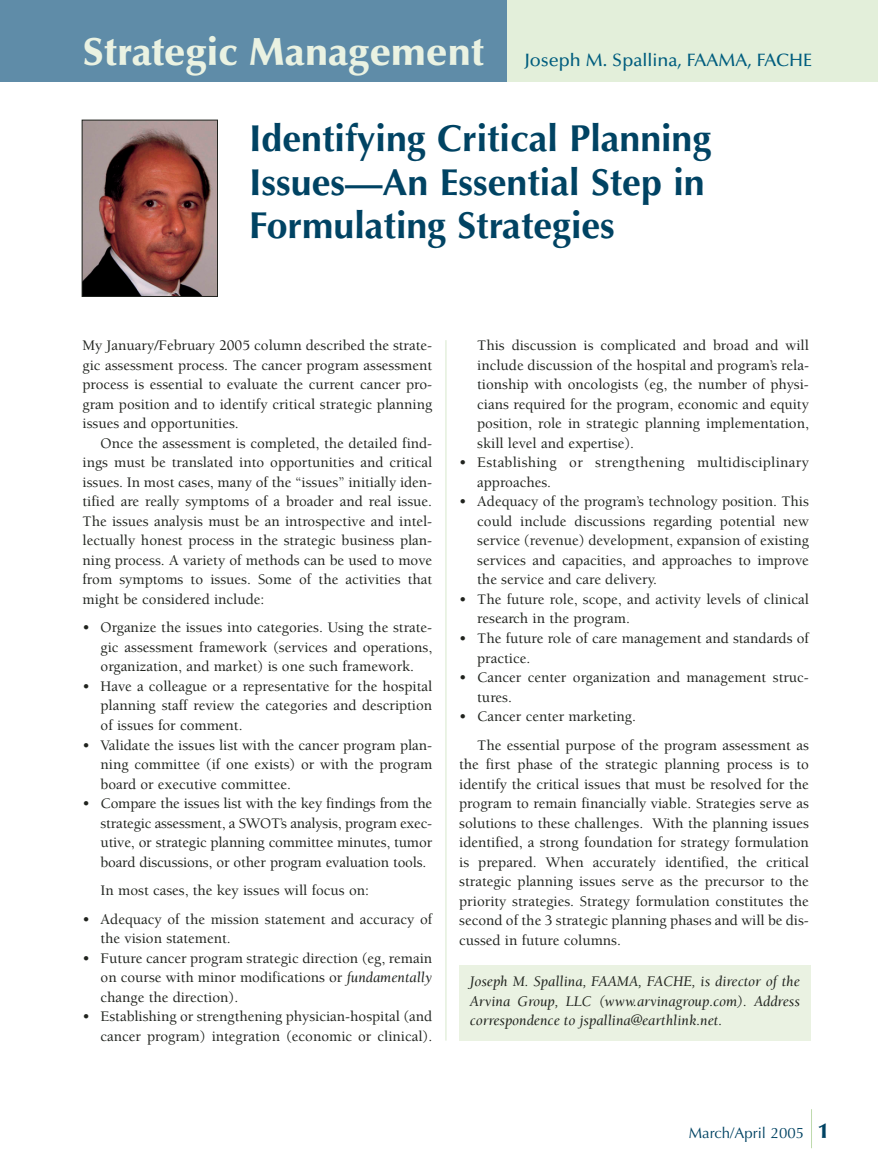
<style>
.page{position:relative;width:878px;height:1175px;background:#fff}
.page>*{position:absolute;margin:0;border:0;box-sizing:border-box;transform-origin:0 0}
.t1{font:700 37.5px/43.5px "Optima";color:#004363}
.t2{font:500 18px "Optima";color:#005d7e}
.t3{font:500 15px/19.5px "Berkeley";color:#20231e;text-align:justify}
.t4{font:italic 15px/19.5px "Berkeley";color:#20231e;text-align:justify}
.t5{font:500 15px/19.5px "Berkeley";letter-spacing:.02em;color:#20231e}
.t6{font:15px "Optima";color:#004363}
.s1{font-weight:900;font-size:39px;color:#eaf2e2}
.s2{font-weight:400;font-style:italic}
.s3{font-weight:900;font-size:21px}
</style>
<div class="page">
<hr style="left:811px;top:1109px;width:1px;height:39px;background:#bedaad">
<hr style="left:445px;top:340px;width:1px;height:700px;background:#d7e8cc">
<img style="left:84px;top:122px;width:132px;height:173px">
<div style="left:82px;top:120px;width:136px;height:177px;border:1px solid #20231e"></div>
<div style="left:507px;top:0;width:371px;height:82px;background:#e3efda"></div>
<div style="left:0;top:0;width:507px;height:82px;background:#5f8ca8"></div>
<div style="left:459px;top:965px;width:351px;height:75px;background:#eaf2e2"></div>
<p class="t2" style="left:82px;top:53px;width:731px"><span class="s1">Strategic Management</span> Joseph M. Spallina, FAAMA, FACHE</p>
<h1 class="t1" style="left:249px;top:120px;width:463px">Identifying Critical Planning<br>Issues—An Essential Step in<br>Formulating Strategies</h1>
<p class="t3" style="left:82px;top:337px;width:351px">My January/February 2005 column described the strate&shy;gic assessment process. The cancer program assessment process is essential to evaluate the current cancer pro&shy;gram position and to identify critical strategic planning issues and opportunities.</p>
<p class="t3" style="left:82px;top:435px;width:351px;text-indent:18px">Once the assessment is completed, the detailed find&shy;ings must be translated into opportunities and critical issues. In most cases, many of the “issues” initially iden&shy;tified are really symptoms of a broader and real issue.<br>The issues analysis must be an introspective and intel&shy;lectually honest process in the strategic business plan&shy;ning process. A variety of methods can be used to move from symptoms to issues. Some of the activities that might be considered include:</p>
<p class="t3" style="left:100px;top:619px;width:333px;text-indent:-18px">• Organize the issues into categories. Using the strate&shy;gic assessment framework (services and operations, organization, and market) is one such framework.</p>
<p class="t3" style="left:100px;top:678px;width:333px;text-indent:-18px">• Have a colleague or a representative for the hospital planning staff review the categories and description of issues for comment.</p>
<p class="t3" style="left:100px;top:736px;width:333px;text-indent:-18px">• Validate the issues list with the cancer program plan&shy;ning committee (if one exists) or with the program board or executive committee.</p>
<p class="t3" style="left:100px;top:795px;width:333px;text-indent:-18px">• Compare the issues list with the key findings from the strategic assessment, a SWOT’s analysis, program exec&shy;utive, or strategic planning committee minutes, tumor board discussions, or other program evaluation tools.</p>
<p class="t3" style="left:101px;top:882px;width:270px">In most cases, the key issues will focus on:</p>
<p class="t3" style="left:100px;top:910px;width:333px;text-indent:-18px">• Adequacy of the mission statement and accuracy of the vision statement.</p>
<p class="t3" style="left:100px;top:949px;width:333px;text-indent:-18px">• Future cancer program strategic direction (eg, remain on course with minor modifications or <span class="s2">fundamentally </span>change the direction).</p>
<p class="t3" style="left:83px;top:1008px;width:351px;text-align:right">• Establishing or strengthening physician-hospital (and cancer program) integration (economic or clinical).</p>
<p class="t3" style="left:477px;top:337px;width:333px">This discussion is complicated and broad and will include discussion of the hospital and program’s rela&shy;tionship with oncologists (eg, the number of physi&shy;cians required for the program, economic and equity position, role in strategic planning implementation, skill level and expertise).</p>
<p class="t5" style="left:477px;top:454px;width:333px;text-indent:-18px">• Establishing or strengthening multidisciplinary approaches.</p>
<p class="t3" style="left:477px;top:493px;width:333px;text-indent:-18px">• Adequacy of the program’s technology position. This could include discussions regarding potential new service (revenue) development, expansion of existing services and capacities, and approaches to improve the service and care delivery.</p>
<p class="t3" style="left:477px;top:591px;width:333px;text-indent:-18px">• The future role, scope, and activity levels of clinical research in the program.</p>
<p class="t3" style="left:477px;top:630px;width:333px;text-indent:-18px">• The future role of care management and standards of practice.</p>
<p class="t3" style="left:477px;top:669px;width:333px;text-indent:-18px">• Cancer center organization and management struc&shy;tures.</p>
<p class="t3" style="left:477px;top:703px;width:333px;line-height:28.5px;text-indent:-18px">• Cancer center marketing.<br>The essential purpose of the program assessment as</p>
<p class="t3" style="left:459px;top:756px;width:351px">the first phase of the strategic planning process is to identify the critical issues that must be resolved for the program to remain financially viable. Strategies serve as solutions to these challenges. With the planning issues identified, a strong foundation for strategy formulation is prepared. When accurately identified, the critical strategic planning issues serve as the precursor to the priority strategies. Strategy formulation constitutes the second of the 3 strategic planning phases and will be dis&shy;cussed in future columns.</p>
<p class="t4" style="left:470px;top:973px;width:331px">Joseph M. Spallina, FAAMA, FACHE, is director of the Arvina Group, LLC (www.arvinagroup.com). Address correspondence to jspallina@earthlink.net.</p>
<p class="t6" style="left:689px;top:1126px;width:141px">March/April 2005 <span class="s3">1</span></p>
</div>
